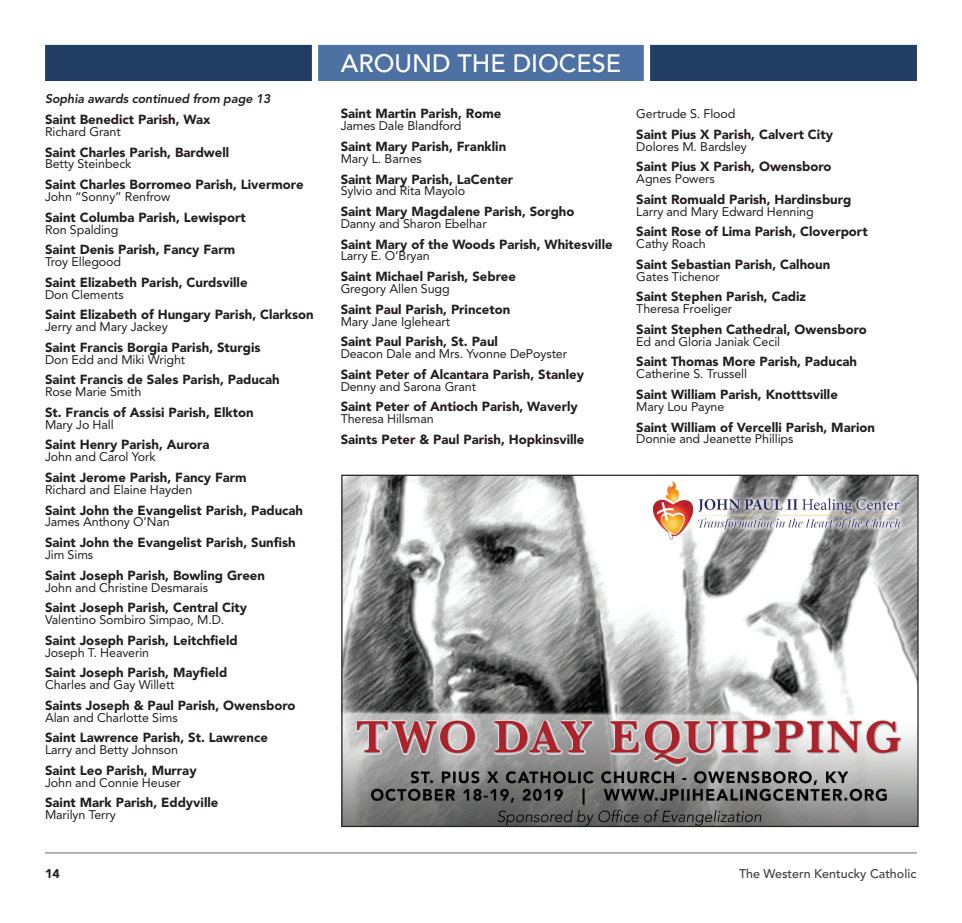
<style>
.page{position:relative;width:962px;height:923px;background:#fff}
.page>*{position:absolute;margin:0;border:0;box-sizing:border-box;transform-origin:0 0}
.t1{font:500 25px "Avenir LT Std";color:#fff}
.t2{font:900 13.12px "Avenir LT Std";color:#231f20}
.t3{font:12.5px "Avenir LT Std";letter-spacing:-.01em;color:#231f20}
.t4{font:italic 800 12.5px "Avenir LT Std";letter-spacing:-.01em;color:#231f20}
.t5{font:500 12.5px "Avenir LT Std";color:#3e3e3f}
.t6{font:900 12.5px "Avenir LT Std";color:#231f20}
</style>
<div class="page">
<hr style="left:45px;top:852px;width:872px;height:1px;background:#939598">
<div style="left:45px;top:44px;width:872px;height:37px;background:#223d64"></div>
<svg style="left:309px;top:44px;width:344px;height:37px;background:#5678a6"></svg>
<img style="left:343px;top:476px;width:573px;height:349px">
<p class="t4" style="left:45px;top:91px;width:227px">Sophia awards continued from page 13</p>
<p class="t2" style="left:45px;top:111px;width:167px">Saint Benedict Parish, Wax</p>
<p class="t3" style="left:45px;top:124px;width:77px">Richard Grant</p>
<p class="t2" style="left:45px;top:144px;width:186px">Saint Charles Parish, Bardwell</p>
<p class="t3" style="left:45px;top:157px;width:88px">Betty Steinbeck</p>
<p class="t2" style="left:45px;top:177px;width:260px">Saint Charles Borromeo Parish, Livermore</p>
<p class="t3" style="left:45px;top:189px;width:127px">John “Sonny” Renfrow</p>
<p class="t2" style="left:45px;top:209px;width:202px">Saint Columba Parish, Lewisport</p>
<p class="t3" style="left:45px;top:222px;width:75px">Ron Spalding</p>
<p class="t2" style="left:45px;top:242px;width:192px">Saint Denis Parish, Fancy Farm</p>
<p class="t3" style="left:45px;top:254px;width:78px">Troy Ellegood</p>
<p class="t2" style="left:45px;top:274px;width:204px">Saint Elizabeth Parish, Curdsville</p>
<p class="t3" style="left:45px;top:287px;width:80px">Don Clements</p>
<p class="t2" style="left:45px;top:307px;width:270px">Saint Elizabeth of Hungary Parish, Clarkson</p>
<p class="t3" style="left:45px;top:319px;width:124px">Jerry and Mary Jackey</p>
<p class="t2" style="left:45px;top:339px;width:217px">Saint Francis Borgia Parish, Sturgis</p>
<p class="t3" style="left:45px;top:352px;width:142px">Don Edd and Miki Wright</p>
<p class="t2" style="left:45px;top:372px;width:236px">Saint Francis de Sales Parish, Paducah</p>
<p class="t3" style="left:45px;top:384px;width:98px">Rose Marie Smith</p>
<p class="t2" style="left:45px;top:404px;width:210px">St. Francis of Assisi Parish, Elkton</p>
<p class="t3" style="left:45px;top:417px;width:70px">Mary Jo Hall</p>
<p class="t2" style="left:45px;top:437px;width:166px">Saint Henry Parish, Aurora</p>
<p class="t3" style="left:45px;top:450px;width:112px">John and Carol York</p>
<p class="t2" style="left:45px;top:469px;width:203px">Saint Jerome Parish, Fancy Farm</p>
<p class="t3" style="left:45px;top:482px;width:149px">Richard and Elaine Hayden</p>
<p class="t2" style="left:45px;top:502px;width:260px">Saint John the Evangelist Parish, Paducah</p>
<p class="t3" style="left:45px;top:515px;width:126px">James Anthony O’Nan</p>
<p class="t2" style="left:45px;top:534px;width:252px">Saint John the Evangelist Parish, Sunfish</p>
<p class="t3" style="left:45px;top:547px;width:50px">Jim Sims</p>
<p class="t2" style="left:45px;top:567px;width:221px">Saint Joseph Parish, Bowling Green</p>
<p class="t3" style="left:45px;top:580px;width:165px">John and Christine Desmarais</p>
<p class="t2" style="left:45px;top:599px;width:204px">Saint Joseph Parish, Central City</p>
<p class="t3" style="left:45px;top:612px;width:181px">Valentino Sombiro Simpao, M.D.</p>
<p class="t2" style="left:45px;top:632px;width:194px">Saint Joseph Parish, Leitchfield</p>
<p class="t3" style="left:45px;top:645px;width:106px">Joseph T. Heaverin</p>
<p class="t2" style="left:45px;top:664px;width:184px">Saint Joseph Parish, Mayfield</p>
<p class="t3" style="left:45px;top:677px;width:131px">Charles and Gay Willett</p>
<p class="t2" style="left:45px;top:697px;width:252px">Saints Joseph &amp; Paul Parish, Owensboro</p>
<p class="t3" style="left:45px;top:710px;width:134px">Alan and Charlotte Sims</p>
<p class="t2" style="left:45px;top:729px;width:224px">Saint Lawrence Parish, St. Lawrence</p>
<p class="t3" style="left:45px;top:742px;width:135px">Larry and Betty Johnson</p>
<p class="t2" style="left:45px;top:762px;width:153px">Saint Leo Parish, Murray</p>
<p class="t3" style="left:45px;top:775px;width:137px">John and Connie Heuser</p>
<p class="t2" style="left:45px;top:795px;width:175px">Saint Mark Parish, Eddyville</p>
<p class="t3" style="left:45px;top:807px;width:72px">Marilyn Terry</p>
<h1 class="t1" style="left:341px;top:49px;width:282px">AROUND THE DIOCESE</h1>
<p class="t2" style="left:341px;top:106px;width:162px">Saint Martin Parish, Rome</p>
<p class="t3" style="left:341px;top:119px;width:122px">James Dale Blandford</p>
<p class="t2" style="left:341px;top:138px;width:167px">Saint Mary Parish, Franklin</p>
<p class="t3" style="left:341px;top:151px;width:83px">Mary L. Barnes</p>
<p class="t2" style="left:341px;top:171px;width:174px">Saint Mary Parish, LaCenter</p>
<p class="t3" style="left:341px;top:184px;width:126px">Sylvio and Rita Mayolo</p>
<p class="t2" style="left:341px;top:203px;width:235px">Saint Mary Magdalene Parish, Sorgho</p>
<p class="t3" style="left:341px;top:216px;width:148px">Danny and Sharon Ebelhar</p>
<p class="t2" style="left:341px;top:236px;width:273px">Saint Mary of the Woods Parish, Whitesville</p>
<p class="t3" style="left:341px;top:249px;width:91px">Larry E. O’Bryan</p>
<p class="t2" style="left:341px;top:268px;width:177px">Saint Michael Parish, Sebree</p>
<p class="t3" style="left:341px;top:281px;width:111px">Gregory Allen Sugg</p>
<p class="t2" style="left:341px;top:301px;width:171px">Saint Paul Parish, Princeton</p>
<p class="t3" style="left:341px;top:314px;width:111px">Mary Jane Igleheart</p>
<p class="t2" style="left:341px;top:334px;width:159px">Saint Paul Parish, St. Paul</p>
<p class="t3" style="left:341px;top:346px;width:228px">Deacon Dale and Mrs. Yvonne DePoyster</p>
<p class="t2" style="left:341px;top:366px;width:245px">Saint Peter of Alcantara Parish, Stanley</p>
<p class="t3" style="left:341px;top:379px;width:137px">Denny and Sarona Grant</p>
<p class="t2" style="left:341px;top:399px;width:239px">Saint Peter of Antioch Parish, Waverly</p>
<p class="t3" style="left:341px;top:411px;width:95px">Theresa Hillsman</p>
<p class="t2" style="left:341px;top:431px;width:245px">Saints Peter &amp; Paul Parish, Hopkinsville</p>
<p class="t3" style="left:636px;top:106px;width:101px">Gertrude S. Flood</p>
<p class="t2" style="left:636px;top:126px;width:198px">Saint Pius X Parish, Calvert City</p>
<p class="t3" style="left:636px;top:139px;width:112px">Dolores M. Bardsley</p>
<p class="t2" style="left:636px;top:159px;width:197px">Saint Pius X Parish, Owensboro</p>
<p class="t3" style="left:636px;top:171px;width:80px">Agnes Powers</p>
<p class="t2" style="left:636px;top:191px;width:217px">Saint Romuald Parish, Hardinsburg</p>
<p class="t3" style="left:636px;top:204px;width:179px">Larry and Mary Edward Henning</p>
<p class="t2" style="left:636px;top:224px;width:233px">Saint Rose of Lima Parish, Cloverport</p>
<p class="t3" style="left:636px;top:236px;width:71px">Cathy Roach</p>
<p class="t2" style="left:636px;top:256px;width:195px">Saint Sebastian Parish, Calhoun</p>
<p class="t3" style="left:636px;top:269px;width:85px">Gates Tichenor</p>
<p class="t2" style="left:636px;top:289px;width:171px">Saint Stephen Parish, Cadiz</p>
<p class="t3" style="left:636px;top:301px;width:97px">Theresa Froeliger</p>
<p class="t2" style="left:636px;top:321px;width:232px">Saint Stephen Cathedral, Owensboro</p>
<p class="t3" style="left:636px;top:334px;width:145px">Ed and Gloria Janiak Cecil</p>
<p class="t2" style="left:636px;top:354px;width:222px">Saint Thomas More Parish, Paducah</p>
<p class="t3" style="left:636px;top:367px;width:112px">Catherine S. Trussell</p>
<p class="t2" style="left:636px;top:386px;width:203px">Saint William Parish, Knotttsville</p>
<p class="t3" style="left:636px;top:399px;width:90px">Mary Lou Payne</p>
<p class="t2" style="left:636px;top:419px;width:240px">Saint William of Vercelli Parish, Marion</p>
<p class="t3" style="left:636px;top:432px;width:159px">Donnie and Jeanette Phillips</p>
<p class="t6" style="left:45px;top:866px;width:16px">14</p>
<p class="t5" style="left:739px;top:866px;width:179px">The Western Kentucky Catholic</p>
</div>
